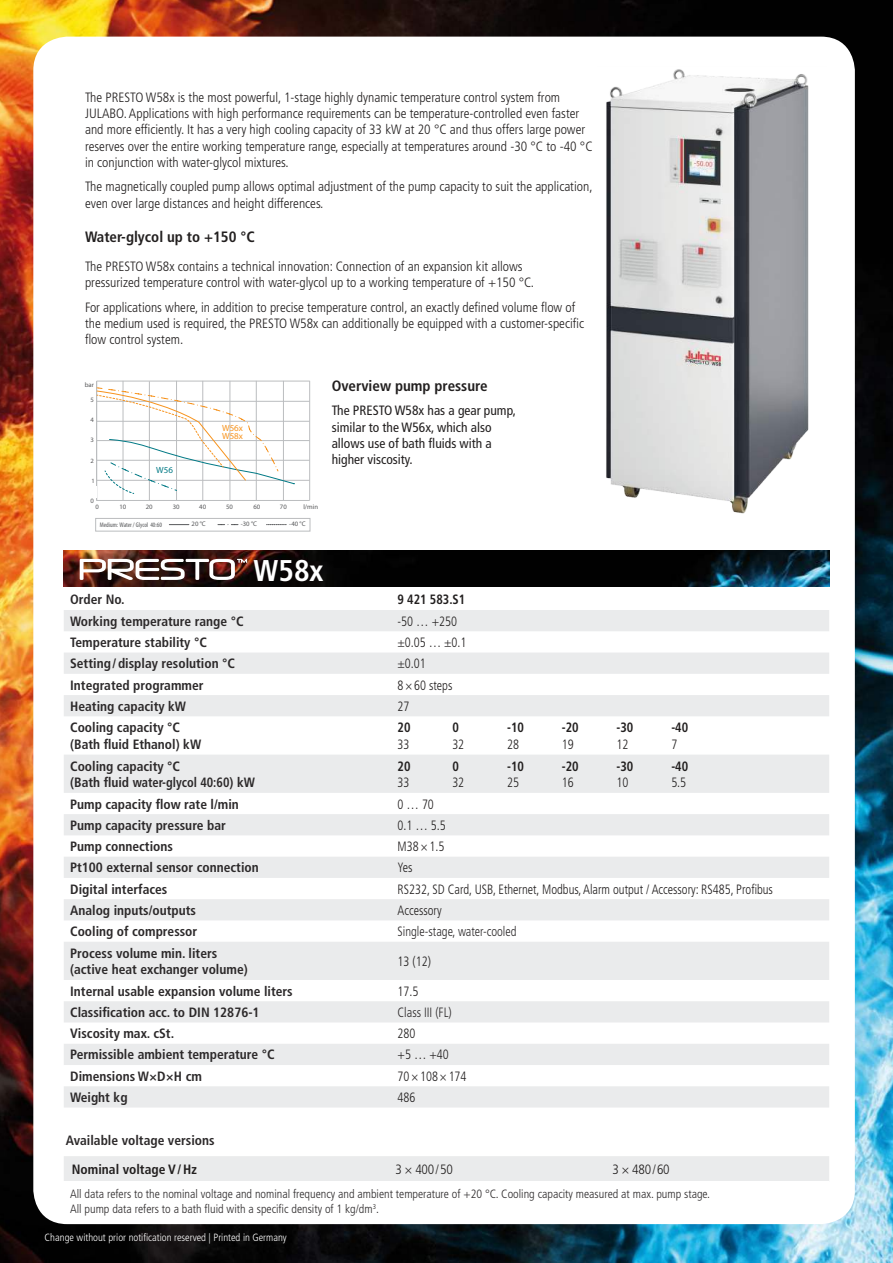
<style>
.page{position:relative;width:893px;height:1263px;background:#fff}
.page>*{position:absolute;margin:0;border:0;box-sizing:border-box;transform-origin:0 0}
.t1{font:700 condensed 30px "Frutiger LT Std";color:#fff}
.t2{font:700 condensed 15px "Frutiger LT Std";color:#221f1f}
.t3{font:300 condensed 13.5px/16.2px "Frutiger LT Std";color:#221f1f}
.t4{font:700 condensed 13.5px/16.2px "Frutiger LT Std";color:#2c292a}
.t5{font:300 condensed 13.5px "Frutiger LT Std";color:#221f1f;scale:.92 1}
.t6{font:condensed 13.5px/16.2px "Frutiger LT Std";color:#221f1f}
.t7{font:700 condensed 13.5px "Frutiger LT Std";color:#221f1f;scale:.92 1}
.t8{font:300 condensed 13.5px "Frutiger LT Std";color:#2c292a;scale:.92 1}
.t9{font:700 condensed 13.5px "Frutiger LT Std";color:#221f1f}
.t10{font:300 condensed 12px/14.4px "Frutiger LT Std";color:#2c292a}
.t11{font:300 condensed 10.5px "Frutiger LT Std";color:#fff}
.t12{font:9px/8.1px "Myriad Pro";color:#f7931d}
.t13{font:9px "Myriad Pro";color:#007985}
.t14{font:6.75px "Myriad Pro";color:#57585a}
.t15{font:condensed 6.75px "Myriad Pro";color:#57585a}
.t16{font:6.45px "Myriad Pro";color:#57585a}
</style>
<div class="page">
<img style="left:0;top:0;width:893px;height:1263px">
<img style="left:597px;top:66px;width:230px;height:459px">
<img style="left:64px;top:550px;width:765px;height:37px">
<img style="left:80px;top:559px;width:167px;height:21px">
<div style="left:97px;top:381px;width:119px;height:121px;background:#fff"></div>
<div style="left:96px;top:380px;width:121px;height:123px;border:2px solid #fff"></div>
<hr style="left:149px;top:381px;width:1px;height:119px;background:#bbbdbf">
<hr style="left:176px;top:381px;width:1px;height:119px;background:#bbbdbf">
<hr style="left:203px;top:381px;width:1px;height:119px;background:#bbbdbf">
<hr style="left:230px;top:381px;width:1px;height:119px;background:#bbbdbf">
<hr style="left:256px;top:381px;width:1px;height:119px;background:#bbbdbf">
<hr style="left:283px;top:381px;width:1px;height:119px;background:#bbbdbf">
<hr style="left:309px;top:381px;width:1px;height:119px;background:#bbbdbf">
<hr style="left:123px;top:381px;width:1px;height:119px;background:#bbbdbf">
<hr style="left:96px;top:500px;width:214px;height:1px;background:#bbbdbf">
<hr style="left:97px;top:480px;width:213px;height:1px;background:#bbbdbf">
<hr style="left:97px;top:460px;width:213px;height:1px;background:#bbbdbf">
<hr style="left:97px;top:381px;width:213px;height:1px;background:#bbbdbf">
<hr style="left:96px;top:401px;width:214px;height:1px;background:#bbbdbf">
<hr style="left:97px;top:421px;width:213px;height:1px;background:#bbbdbf">
<hr style="left:97px;top:440px;width:213px;height:1px;background:#bbbdbf">
<hr style="left:96px;top:381px;width:1px;height:119px;background:#bbbdbf">
<svg style="left:169px;top:524px;width:20px;height:1px"></svg>
<div style="left:95px;top:518px;width:215px;height:13px;border:1px solid #bbbdbf"></div>
<svg style="left:95px;top:387px;width:200px;height:111px"></svg>
<svg style="left:267px;top:524px;width:19px;height:1px"></svg>
<svg style="left:218px;top:524px;width:23px;height:1px"></svg>
<svg style="left:64px;top:589px;width:765px;height:21px"></svg>
<svg style="left:64px;top:610px;width:765px;height:497px;fill:#eaebec"></svg>
<svg style="left:64px;top:1135px;width:765px;height:47px"></svg>
<div style="left:64px;top:1182px;width:765px;height:38px;background:#fff"></div>
<p class="t3" style="left:85px;top:90px;width:509px">The PRESTO W58x is the most powerful, 1-stage highly dynamic temperature control system from JULABO. Applications with high performance requirements can be temperature-controlled even faster and more efficiently. It has a very high cooling capacity of 33 kW at 20 °C and thus offers large power reserves over the entire working temperature range, especially at temperatures around -30 °C to -40 °C in conjunction with water-glycol mixtures.</p>
<p class="t3" style="left:85px;top:180px;width:509px">The magnetically coupled pump allows optimal adjustment of the pump capacity to suit the application, even over large distances and height differences.</p>
<p class="t2" style="left:85px;top:230px;width:171px">Water-glycol up to +150 °C</p>
<p class="t3" style="left:85px;top:259px;width:451px">The PRESTO W58x contains a technical innovation: Connection of an expansion kit allows pressurized temperature control with water-glycol up to a working temperature of +150 °C.</p>
<p class="t3" style="left:85px;top:300px;width:500px">For applications where, in addition to precise temperature control, an exactly defined volume flow of the medium used is required, the PRESTO W58x can additionally be equipped with a customer-specific flow control system.</p>
<p class="t2" style="left:332px;top:379px;width:158px">Overview pump pressure</p>
<p class="t6" style="left:332px;top:404px;width:186px">The PRESTO W58x has a gear pump, similar to the W56x, which also allows use of bath fluids with a higher viscosity.</p>
<p class="t14" style="left:85px;top:380px;width:11px">bar</p>
<p class="t14" style="left:91px;top:396px;width:5px">5</p>
<p class="t14" style="left:91px;top:416px;width:5px">4</p>
<p class="t12" style="left:222px;top:424px;width:22px">W56x<br>W58x</p>
<p class="t14" style="left:91px;top:436px;width:5px">3</p>
<p class="t16" style="left:91px;top:457px;width:5px">2</p>
<p class="t13" style="left:156px;top:464px;width:18px">W56</p>
<p class="t16" style="left:91px;top:477px;width:5px">1</p>
<p class="t14" style="left:91px;top:496px;width:5px">0</p>
<p class="t14" style="left:95px;top:503px;width:5px">0</p>
<p class="t14" style="left:303px;top:503px;width:16px">l/min</p>
<p class="t14" style="left:119px;top:503px;width:8px">10</p>
<p class="t14" style="left:173px;top:503px;width:8px">30</p>
<p class="t14" style="left:199px;top:503px;width:8px">40</p>
<p class="t14" style="left:226px;top:503px;width:8px">50</p>
<p class="t14" style="left:146px;top:503px;width:8px">20</p>
<p class="t14" style="left:253px;top:503px;width:8px">60</p>
<p class="t14" style="left:280px;top:503px;width:8px">70</p>
<p class="t15" style="left:100px;top:522px;width:64px">Medium: Water / Glycol 40:60</p>
<p class="t14" style="left:192px;top:520px;width:16px">20 °C</p>
<p class="t14" style="left:241px;top:520px;width:18px">-30 °C</p>
<p class="t14" style="left:289px;top:520px;width:18px">-40 °C</p>
<h1 class="t1" style="left:253px;top:558px;width:72px">W58x</h1>
<p class="t4" style="left:70px;top:593px;width:56px">Order No.</p>
<p class="t7" style="left:398px;top:594px;width:75px">9 421 583.S1</p>
<p class="t4" style="left:70px;top:614px;width:175px">Working temperature range °C</p>
<p class="t5" style="left:398px;top:615px;width:66px">-50 … +250</p>
<p class="t4" style="left:70px;top:635px;width:138px">Temperature stability °C</p>
<p class="t5" style="left:398px;top:637px;width:76px">±0.05 … ±0.1</p>
<p class="t4" style="left:70px;top:656px;width:166px">Setting / display resolution °C</p>
<p class="t5" style="left:398px;top:658px;width:32px">±0.01</p>
<p class="t4" style="left:70px;top:678px;width:135px">Integrated programmer</p>
<p class="t5" style="left:398px;top:679px;width:61px">8 × 60 steps</p>
<p class="t4" style="left:70px;top:699px;width:118px">Heating capacity kW</p>
<p class="t5" style="left:398px;top:700px;width:14px">27</p>
<p class="t4" style="left:70px;top:721px;width:133px">Cooling capacity °C (Bath fluid Ethanol) kW</p>
<p class="t7" style="left:398px;top:722px;width:16px">20</p>
<p class="t7" style="left:452px;top:722px;width:9px">0</p>
<p class="t5" style="left:452px;top:738px;width:14px">32</p>
<p class="t5" style="left:398px;top:738px;width:14px">33</p>
<p class="t4" style="left:70px;top:759px;width:186px">Cooling capacity °C<br>(Bath fluid water-glycol 40:60) kW</p>
<p class="t7" style="left:398px;top:760px;width:16px">20</p>
<p class="t5" style="left:398px;top:777px;width:14px">33</p>
<p class="t7" style="left:452px;top:760px;width:9px">0</p>
<p class="t5" style="left:452px;top:777px;width:14px">32</p>
<p class="t7" style="left:507px;top:722px;width:20px">-10</p>
<p class="t5" style="left:507px;top:738px;width:14px">28</p>
<p class="t7" style="left:507px;top:760px;width:20px">-10</p>
<p class="t5" style="left:507px;top:777px;width:14px">25</p>
<p class="t7" style="left:562px;top:722px;width:20px">-20</p>
<p class="t5" style="left:562px;top:738px;width:14px">19</p>
<p class="t7" style="left:562px;top:760px;width:20px">-20</p>
<p class="t5" style="left:562px;top:777px;width:14px">16</p>
<p class="t7" style="left:617px;top:722px;width:20px">-30</p>
<p class="t5" style="left:617px;top:738px;width:14px">12</p>
<p class="t7" style="left:617px;top:760px;width:20px">-30</p>
<p class="t5" style="left:617px;top:777px;width:14px">10</p>
<p class="t7" style="left:671px;top:722px;width:20px">-40</p>
<p class="t5" style="left:671px;top:738px;width:8px">7</p>
<p class="t7" style="left:671px;top:760px;width:20px">-40</p>
<p class="t5" style="left:671px;top:777px;width:18px">5.5</p>
<p class="t4" style="left:70px;top:797px;width:170px">Pump capacity flow rate l/min</p>
<p class="t5" style="left:398px;top:798px;width:41px">0 … 70</p>
<p class="t4" style="left:70px;top:818px;width:157px">Pump capacity pressure bar</p>
<p class="t5" style="left:398px;top:819px;width:54px">0.1 … 5.5</p>
<p class="t4" style="left:70px;top:839px;width:104px">Pump connections</p>
<p class="t5" style="left:398px;top:841px;width:52px">M38 × 1.5</p>
<p class="t4" style="left:70px;top:861px;width:190px">Pt100 external sensor connection</p>
<p class="t5" style="left:398px;top:862px;width:18px">Yes</p>
<p class="t4" style="left:70px;top:882px;width:99px">Digital interfaces</p>
<p class="t5" style="left:398px;top:883px;width:410px">RS232, SD Card, USB, Ethernet, Modbus, Alarm output / Accessory: RS485, Profibus</p>
<p class="t4" style="left:70px;top:903px;width:127px">Analog inputs/outputs</p>
<p class="t5" style="left:398px;top:904px;width:49px">Accessory</p>
<p class="t4" style="left:70px;top:924px;width:129px">Cooling of compressor</p>
<p class="t8" style="left:398px;top:926px;width:131px">Single-stage, water-cooled</p>
<p class="t4" style="left:70px;top:946px;width:179px">Process volume min. liters (active heat exchanger volume)</p>
<p class="t5" style="left:398px;top:956px;width:38px">13 (12)</p>
<p class="t4" style="left:70px;top:984px;width:224px">Internal usable expansion volume liters</p>
<p class="t5" style="left:398px;top:985px;width:24px">17.5</p>
<p class="t4" style="left:70px;top:1005px;width:191px">Classification acc. to DIN 12876-1</p>
<p class="t8" style="left:398px;top:1007px;width:60px">Class III (FL)</p>
<p class="t4" style="left:70px;top:1026px;width:106px">Viscosity max. cSt.</p>
<p class="t5" style="left:398px;top:1028px;width:21px">280</p>
<p class="t4" style="left:70px;top:1048px;width:206px">Permissible ambient temperature °C</p>
<p class="t5" style="left:398px;top:1049px;width:57px">+5 … +40</p>
<p class="t4" style="left:70px;top:1069px;width:133px">Dimensions W×D×H cm</p>
<p class="t5" style="left:398px;top:1070px;width:77px">70 × 108 × 174</p>
<p class="t4" style="left:70px;top:1090px;width:59px">Weight kg</p>
<p class="t5" style="left:398px;top:1092px;width:21px">486</p>
<p class="t4" style="left:66px;top:1133px;width:150px">Available voltage versions</p>
<p class="t9" style="left:72px;top:1164px;width:126px">Nominal voltage V / Hz</p>
<p class="t3" style="left:395px;top:1162px;width:59px">3 × 400 / 50</p>
<p class="t3" style="left:612px;top:1162px;width:59px">3 × 480 / 60</p>
<p class="t10" style="left:70px;top:1188px;width:641px">All data refers to the nominal voltage and nominal frequency and ambient temperature of +20 °C. Cooling capacity measured at max. pump stage.<br>All pump data refers to a bath fluid with a specific density of 1 kg/dm<sup>3</sup>.</p>
<p class="t11" style="left:45px;top:1233px;width:244px">Change without prior notification reserved | Printed in Germany</p>
</div>
